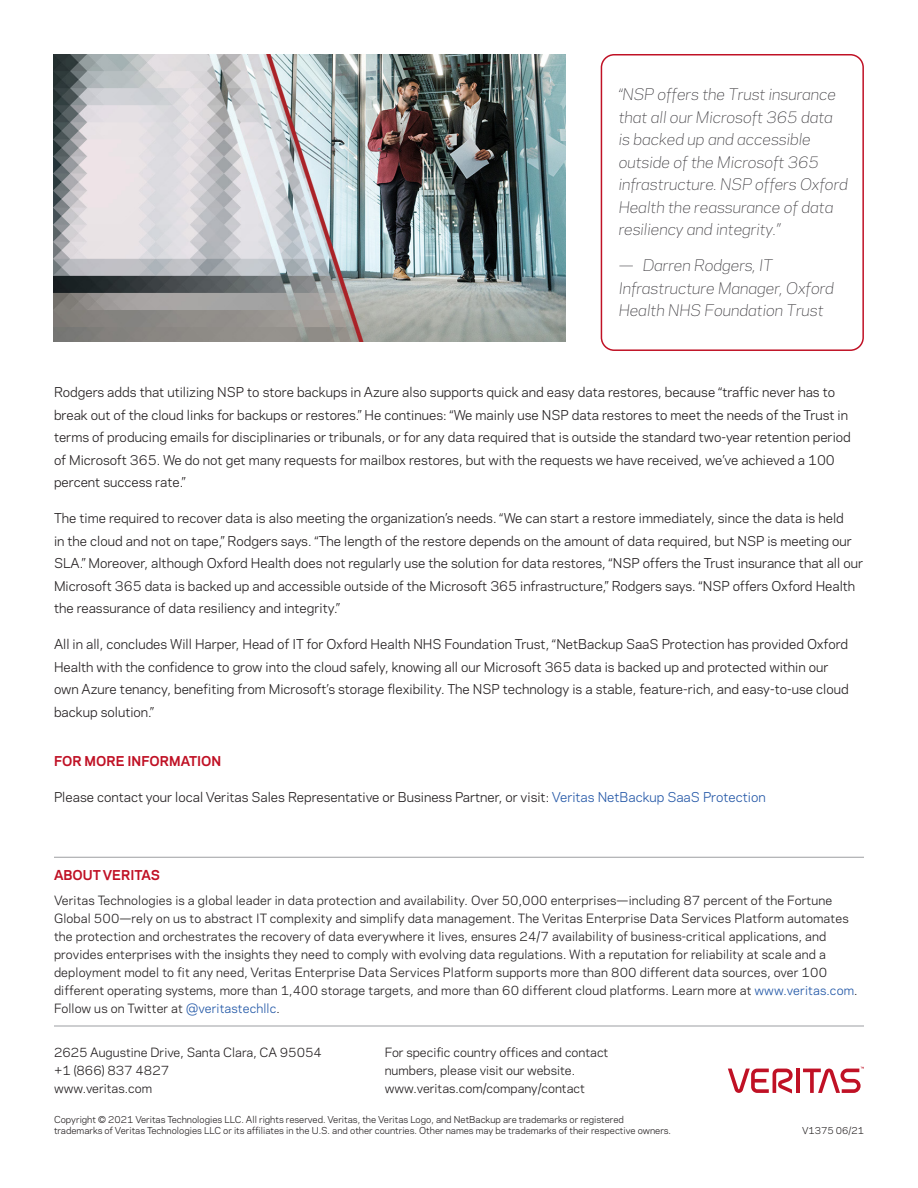
<style>
.page{position:relative;width:918px;height:1188px;background:#fff}
.page>*{position:absolute;margin:0;border:0;box-sizing:border-box;transform-origin:0 0}
.Call_Out_Box{font:italic 300 15px/22.5px "Polaris";letter-spacing:-.01em;color:#3a383c}
.Body_Copy{font:12.75px/22.5px "Polaris";color:#231f20}
.Paragraph_Title{font:700 12.75px "Polaris";color:#c01125}
.t1{font:12px/18px "Polaris";letter-spacing:.01em;color:#231f20}
.t2{font:9px/10.8px "Polaris";color:#231f20}
.s1{color:#2659a8}
.s2{color:#2056a6}
</style>
<div class="page">
<hr style="left:796px;top:1069px;width:4px;height:24px;background:#c01125">
<svg style="left:728px;top:1069px;width:65px;height:25px"></svg>
<svg style="left:803px;top:1067px;width:61px;height:26px"></svg>
<hr style="left:54px;top:1026px;width:810px;height:1px;background:#9d9fa2">
<hr style="left:54px;top:857px;width:810px;height:1px;background:#9d9fa2">
<div style="left:601px;top:54px;width:263px;height:297px;border:2px solid #c01125;border-radius:13px"></div>
<img style="left:54px;top:54px;width:511px;height:288px">
<p class="Call_Out_Box" style="left:619px;top:83px;width:231px">“NSP offers the Trust insurance that all our Microsoft 365 data is backed up and accessible outside of the Microsoft 365 infrastructure. NSP offers Oxford<br>Health the reassurance of data resiliency and integrity.”</p>
<p class="Call_Out_Box" style="left:619px;top:254px;width:217px">— Darren Rodgers, IT<br>Infrastructure Manager, Oxford<br>Health NHS Foundation Trust</p>
<p class="Body_Copy" style="left:54px;top:380px;width:798px">Rodgers adds that utilizing NSP to store backups in Azure also supports quick and easy data restores, because “traffic never has to break out of the cloud links for backups or restores.” He continues: “We mainly use NSP data restores to meet the needs of the Trust in terms of producing emails for disciplinaries or tribunals, or for any data required that is outside the standard two-year retention period of Microsoft 365. We do not get many requests for mailbox restores, but with the requests we have received, we’ve achieved a 100 percent success rate.”</p>
<p class="Body_Copy" style="left:54px;top:506px;width:811px">The time required to recover data is also meeting the organization’s needs. “We can start a restore immediately, since the data is held<br>in the cloud and not on tape,” Rodgers says. “The length of the restore depends on the amount of data required, but NSP is meeting our SLA.” Moreover, although Oxford Health does not regularly use the solution for data restores, “NSP offers the Trust insurance that all our Microsoft 365 data is backed up and accessible outside of the Microsoft 365 infrastructure,” Rodgers says. “NSP offers Oxford Health the reassurance of data resiliency and integrity.”</p>
<p class="Body_Copy" style="left:54px;top:632px;width:796px">All in all, concludes Will Harper, Head of IT for Oxford Health NHS Foundation Trust, “NetBackup SaaS Protection has provided Oxford Health with the confidence to grow into the cloud safely, knowing all our Microsoft 365 data is backed up and protected within our own Azure tenancy, benefiting from Microsoft’s storage flexibility. The NSP technology is a stable, feature-rich, and easy-to-use cloud backup solution.”</p>
<p class="Paragraph_Title" style="left:54px;top:752px;width:169px">FOR MORE INFORMATION</p>
<p class="Body_Copy" style="left:54px;top:785px;width:713px">Please contact your local Veritas Sales Representative or Business Partner, or visit: <span class="s1">Veritas NetBackup SaaS Protection</span></p>
<p class="Paragraph_Title" style="left:54px;top:866px;width:107px">ABOUT VERITAS</p>
<p class="t1" style="left:54px;top:891px;width:805px">Veritas Technologies is a global leader in data protection and availability. Over 50,000 enterprises—including 87 percent of the Fortune Global 500—rely on us to abstract IT complexity and simplify data management. The Veritas Enterprise Data Services Platform automates the protection and orchestrates the recovery of data everywhere it lives, ensures 24/7 availability of business-critical applications, and provides enterprises with the insights they need to comply with evolving data regulations. With a reputation for reliability at scale and a deployment model to fit any need, Veritas Enterprise Data Services Platform supports more than 800 different data sources, over 100 different operating systems, more than 1,400 storage targets, and more than 60 different cloud platforms. Learn more at <span class="s2">www.veritas.com</span>.<br>Follow us on Twitter at <span class="s2">@veritastechllc</span>.</p>
<p class="t1" style="left:54px;top:1043px;width:269px">2625 Augustine Drive, Santa Clara, CA 95054 +1 (866) 837 4827<br>www.veritas.com</p>
<p class="t1" style="left:385px;top:1043px;width:225px">For specific country offices and contact numbers, please visit our website. www.veritas.com/company/contact</p>
<p class="t2" style="left:54px;top:1114px;width:619px">Copyright © 2021 Veritas Technologies LLC. All rights reserved. Veritas, the Veritas Logo, and NetBackup are trademarks or registered trademarks of Veritas Technologies LLC or its affiliates in the U.S. and other countries. Other names may be trademarks of their respective owners.</p>
<p class="t2" style="left:802px;top:1125px;width:63px">V1375 06/21</p>
</div>
